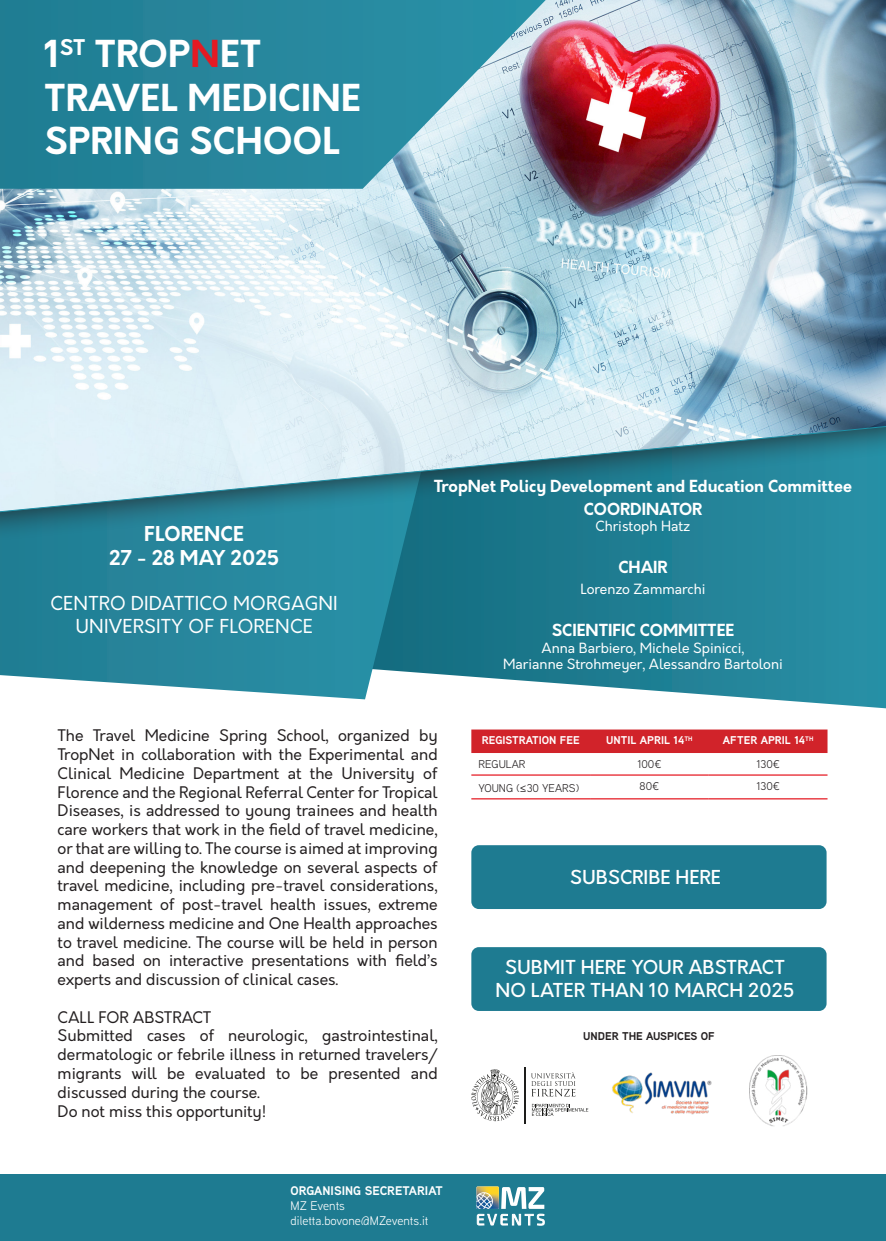
<style>
.page{position:relative;width:886px;height:1241px;background:#fff}
.page>*{position:absolute;margin:0;border:0;box-sizing:border-box;transform-origin:0 0}
.t1{font:700 36.25px/43.5px "Orkney";letter-spacing:.01em;color:#fff}
.t2{font:700 20px "Orkney";letter-spacing:.005em;color:#fff}
.t3{font:500 18.75px "Orkney";color:#fff}
.t4{font:18.75px "Orkney";letter-spacing:.01em;color:#fff}
.t5{font:700 16.25px/22.5px "Orkney";color:#fff;text-align:center}
.t6{font:15.62px/18.8px "Orkney";color:#231f20;text-align:justify}
.t7{font:13.75px "Orkney";color:#fff}
.t8{font:12.5px "Aaux Next";color:#fff}
.t9{font:700 12.5px "Aaux Next";color:#fff}
.t10{font:700 11.25px "Aaux Next";color:#fff}
.t11{font:11.25px "Aaux Next";color:#231f20}
.t12{font:700 11.25px "Aaux Next";color:#231f20}
.s1{color:#e51a23}
.s2{font-size:13.75px}
</style>
<div class="page">
<svg style="left:360px;top:542px;width:526px;height:166px;background:#388ea0"></svg>
<svg style="left:0;top:542px;width:425px;height:157px;background:#378fa3"></svg>
<div style="left:0;top:0;width:886px;height:542px;background:#231f20;opacity:.75"></div>
<img style="left:0;top:0;width:886px;height:514px">
<svg style="left:0;top:0;width:546px;height:189px;background:#3d90a4"></svg>
<div style="left:0;top:1174px;width:886px;height:66px;background:#1e7b91"></div>
<svg style="left:531px;top:1072px;width:45px;height:24px"></svg>
<svg style="left:532px;top:1103px;width:56px;height:12px"></svg>
<svg style="left:471px;top:1069px;width:48px;height:51px"></svg>
<hr style="left:524px;top:1067px;width:1px;height:56px;background:#1d1d1b">
<img style="left:612px;top:1072px;width:100px;height:43px">
<img style="left:750px;top:1055px;width:57px;height:72px">
<div style="left:471px;top:729px;width:356px;height:24px;background:#d1232a"></div>
<hr style="left:471px;top:774px;width:119px;height:1px;background:#e51a23">
<hr style="left:590px;top:774px;width:119px;height:1px;background:#e51a23">
<hr style="left:709px;top:774px;width:118px;height:1px;background:#e51a23">
<hr style="left:471px;top:798px;width:119px;height:1px;background:#e51a23">
<hr style="left:590px;top:798px;width:119px;height:1px;background:#e51a23">
<hr style="left:709px;top:798px;width:118px;height:1px;background:#e51a23">
<div style="left:471px;top:845px;width:355px;height:63px;background:#1e7b91;border-radius:8px"></div>
<svg style="left:476px;top:1186px;width:69px;height:39px"></svg>
<div style="left:471px;top:947px;width:355px;height:63px;background:#1e7b91;border-radius:8px"></div>
<p class="t1" style="left:44px;top:33px;width:318px">1<sup>ST</sup> TROP<span class="s1">N</span>ET<br>TRAVEL MEDICINE<br>SPRING SCHOOL</p>
<p class="t2" style="left:144px;top:520px;width:101px">FLORENCE</p>
<p class="t2" style="left:109px;top:544px;width:171px">27 - 28 MAY 2025</p>
<p class="t4" style="left:51px;top:591px;width:289px">CENTRO DIDATTICO MORGAGNI</p>
<p class="t4" style="left:75px;top:613px;width:239px">UNIVERSITY OF FLORENCE</p>
<p class="t5" style="left:434px;top:475px;width:420px">TropNet Policy Development and Education Committee<br>COORDINATOR</p>
<p class="t7" style="left:595px;top:517px;width:96px">Christoph Hatz</p>
<p class="t5" style="left:618px;top:556px;width:51px">CHAIR</p>
<p class="t7" style="left:580px;top:580px;width:127px">Lorenzo Zammarchi</p>
<p class="t5" style="left:552px;top:619px;width:184px">SCIENTIFIC COMMITTEE</p>
<p class="t7" style="left:541px;top:638px;width:204px">Anna Barbiero, Michele Spinicci,</p>
<p class="t7" style="left:503px;top:655px;width:281px">Marianne Strohmeyer, Alessandro Bartoloni</p>
<p class="t6" style="left:58px;top:726px;width:382px">The Travel Medicine Spring School, organized by TropNet in collaboration with the Experimental and Clinical Medicine Department at the University of Florence and the Regional Referral Center for Tropical Diseases, is addressed to young trainees and health care workers that work in the field of travel medicine, or that are willing to. The course is aimed at improving and deepening the knowledge on several aspects of travel medicine, including pre-travel considerations, management of post-travel health issues, extreme and wilderness medicine and One Health approaches to travel medicine. The course will be held in person and based on interactive presentations with field’s experts and discussion of clinical cases.</p>
<p class="t6" style="left:58px;top:1007px;width:155px">CALL FOR ABSTRACT</p>
<p class="t6" style="left:58px;top:1026px;width:382px">Submitted cases of neurologic, gastrointestinal, dermatologic or febrile illness in returned travelers/ migrants will be evaluated to be presented and discussed during the course.</p>
<p class="t6" style="left:58px;top:1101px;width:210px">Do not miss this opportunity!</p>
<p class="t9" style="left:291px;top:1181px;width:154px">ORGANISING SECRETARIAT</p>
<p class="t8" style="left:291px;top:1197px;width:56px">MZ Events</p>
<p class="t8" style="left:291px;top:1212px;width:139px">diletta.bovone@MZevents.it</p>
<p class="t10" style="left:482px;top:732px;width:100px">REGISTRATION FEE</p>
<p class="t10" style="left:606px;top:732px;width:88px">UNTIL APRIL 14<sup>TH</sup></p>
<p class="t10" style="left:723px;top:732px;width:92px">AFTER APRIL 14<sup>TH</sup></p>
<p class="t11" style="left:478px;top:756px;width:49px">REGULAR</p>
<p class="t11" style="left:637px;top:756px;width:26px">100€</p>
<p class="t11" style="left:756px;top:756px;width:25px">130€</p>
<p class="t11" style="left:478px;top:780px;width:103px">YOUNG (<span class="s2">≤</span>30 YEARS)</p>
<p class="t11" style="left:640px;top:778px;width:21px">80€</p>
<p class="t11" style="left:756px;top:778px;width:25px">130€</p>
<p class="t3" style="left:570px;top:864px;width:153px">SUBSCRIBE HERE</p>
<p class="t3" style="left:505px;top:954px;width:282px">SUBMIT HERE YOUR ABSTRACT</p>
<p class="t3" style="left:495px;top:977px;width:301px">NO LATER THAN 10 MARCH 2025</p>
<p class="t12" style="left:583px;top:1028px;width:133px">UNDER THE AUSPICES OF</p>
</div>
